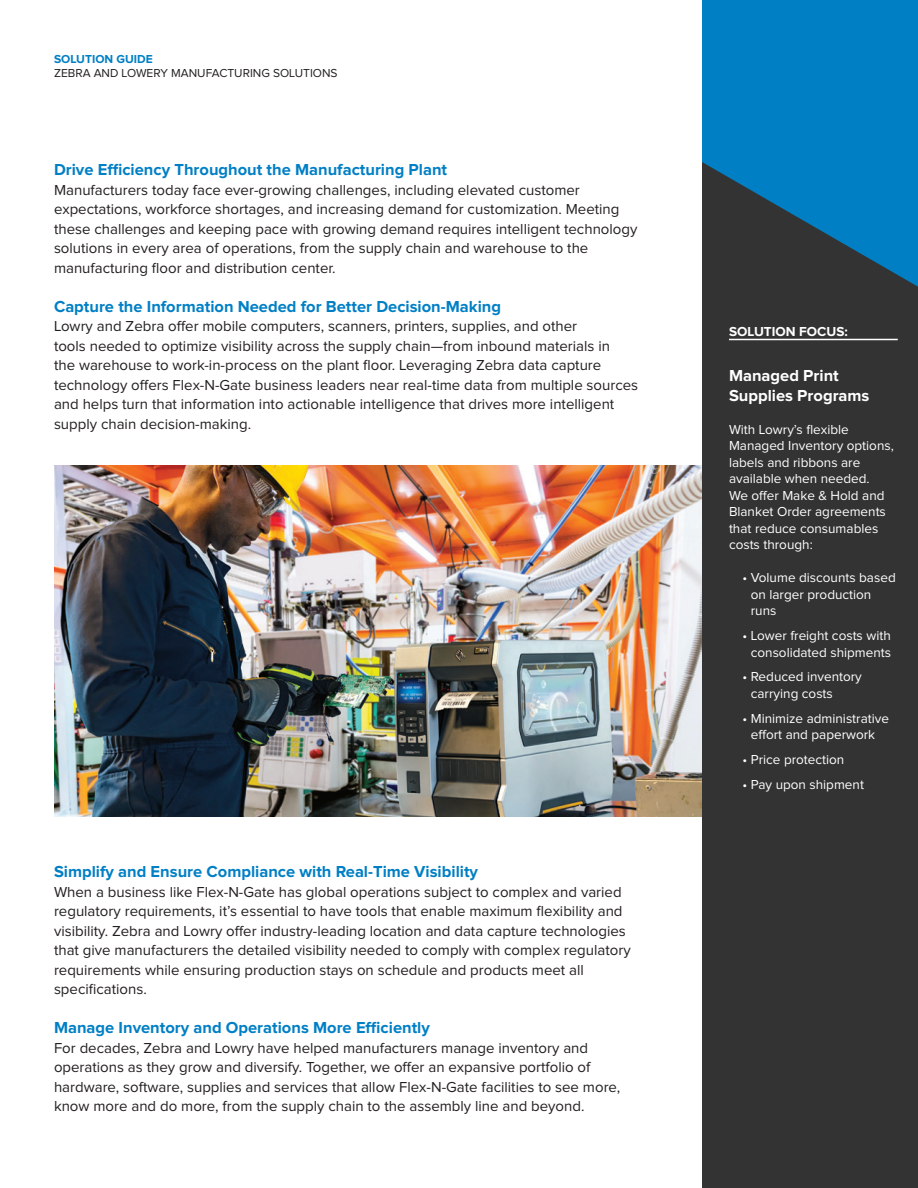
<style>
.page{position:relative;width:918px;height:1188px;background:#fff}
.page>*{position:absolute;margin:0;border:0;box-sizing:border-box;transform-origin:0 0}
.Subhead_3{font:700 16.5px "Proxima Nova";color:#007fc5}
.Sidebar_Subhead{font:700 16.5px/19.5px "Proxima Nova";color:#fff}
.Body{font:15px/19.5px "Proxima Nova";color:#231f20}
.Sidebar_Bullet{font:13.5px/16.5px "Proxima Nova";color:#fff}
.Sidebar_Body{font:13.5px/16.5px "Proxima Nova";color:#fff}
.Subhead{font:700 13.5px "Proxima Nova";color:#fff}
.Subhead-2{font:12px "Proxima Nova";color:#231f20}
.Subhead-3{font:700 12px "Proxima Nova";color:#007fc5}
</style>
<div class="page">
<div style="left:702px;top:162px;width:216px;height:1026px;background:#323332"></div>
<svg style="left:702px;top:0;width:216px;height:287px;fill:#007fc5"></svg>
<img style="left:54px;top:466px;width:648px;height:351px">
<hr style="left:729px;top:339px;width:169px;height:1px;background:#fff">
<p class="Subhead-3" style="left:54px;top:54px;width:100px">SOLUTION GUIDE</p>
<p class="Subhead-2" style="left:54px;top:67px;width:285px">ZEBRA AND LOWERY MANUFACTURING SOLUTIONS</p>
<p class="Subhead_3" style="left:54px;top:162px;width:395px">Drive Efficiency Throughout the Manufacturing Plant</p>
<p class="Body" style="left:54px;top:180px;width:585px">Manufacturers today face ever-growing challenges, including elevated customer expectations, workforce shortages, and increasing demand for customization. Meeting these challenges and keeping pace with growing demand requires intelligent technology solutions in every area of operations, from the supply chain and warehouse to the manufacturing floor and distribution center.</p>
<p class="Subhead_3" style="left:54px;top:298px;width:449px">Capture the Information Needed for Better Decision-Making</p>
<p class="Body" style="left:54px;top:317px;width:586px">Lowry and Zebra offer mobile computers, scanners, printers, supplies, and other<br>tools needed to optimize visibility across the supply chain—from inbound materials in<br>the warehouse to work-in-process on the plant floor. Leveraging Zebra data capture technology offers Flex-N-Gate business leaders near real-time data from multiple sources and helps turn that information into actionable intelligence that drives more intelligent supply chain decision-making.</p>
<p class="Subhead_3" style="left:54px;top:864px;width:426px">Simplify and Ensure Compliance with Real-Time Visibility</p>
<p class="Body" style="left:54px;top:882px;width:578px">When a business like Flex-N-Gate has global operations subject to complex and varied regulatory requirements, it’s essential to have tools that enable maximum flexibility and visibility. Zebra and Lowry offer industry-leading location and data capture technologies that give manufacturers the detailed visibility needed to comply with complex regulatory requirements while ensuring production stays on schedule and products meet all specifications.</p>
<p class="Subhead_3" style="left:54px;top:1020px;width:377px">Manage Inventory and Operations More Efficiently</p>
<p class="Body" style="left:54px;top:1038px;width:568px">For decades, Zebra and Lowry have helped manufacturers manage inventory and operations as they grow and diversify. Together, we offer an expansive portfolio of hardware, software, supplies and services that allow Flex-N-Gate facilities to see more, know more and do more, from the supply chain to the assembly line and beyond.</p>
<p class="Subhead" style="left:729px;top:325px;width:120px">SOLUTION FOCUS:</p>
<p class="Sidebar_Subhead" style="left:729px;top:367px;width:142px">Managed Print<br>Supplies Programs</p>
<p class="Sidebar_Body" style="left:729px;top:422px;width:166px">With Lowry’s flexible<br>Managed Inventory options, labels and ribbons are available when needed.<br>We offer Make &amp; Hold and<br>Blanket Order agreements that reduce consumables costs through:</p>
<p class="Sidebar_Bullet" style="left:751px;top:570px;width:146px;text-indent:-8px">• Volume discounts based on larger production runs</p>
<p class="Sidebar_Bullet" style="left:742px;top:628px;width:150px;text-align:right">• Lower freight costs with consolidated shipments</p>
<p class="Sidebar_Bullet" style="left:751px;top:669px;width:113px;text-indent:-8px">• Reduced inventory carrying costs</p>
<p class="Sidebar_Bullet" style="left:742px;top:711px;width:148px;text-align:center">• Minimize administrative effort and paperwork</p>
<p class="Sidebar_Bullet" style="left:742px;top:752px;width:103px">• Price protection</p>
<p class="Sidebar_Bullet" style="left:742px;top:777px;width:123px">• Pay upon shipment</p>
</div>
